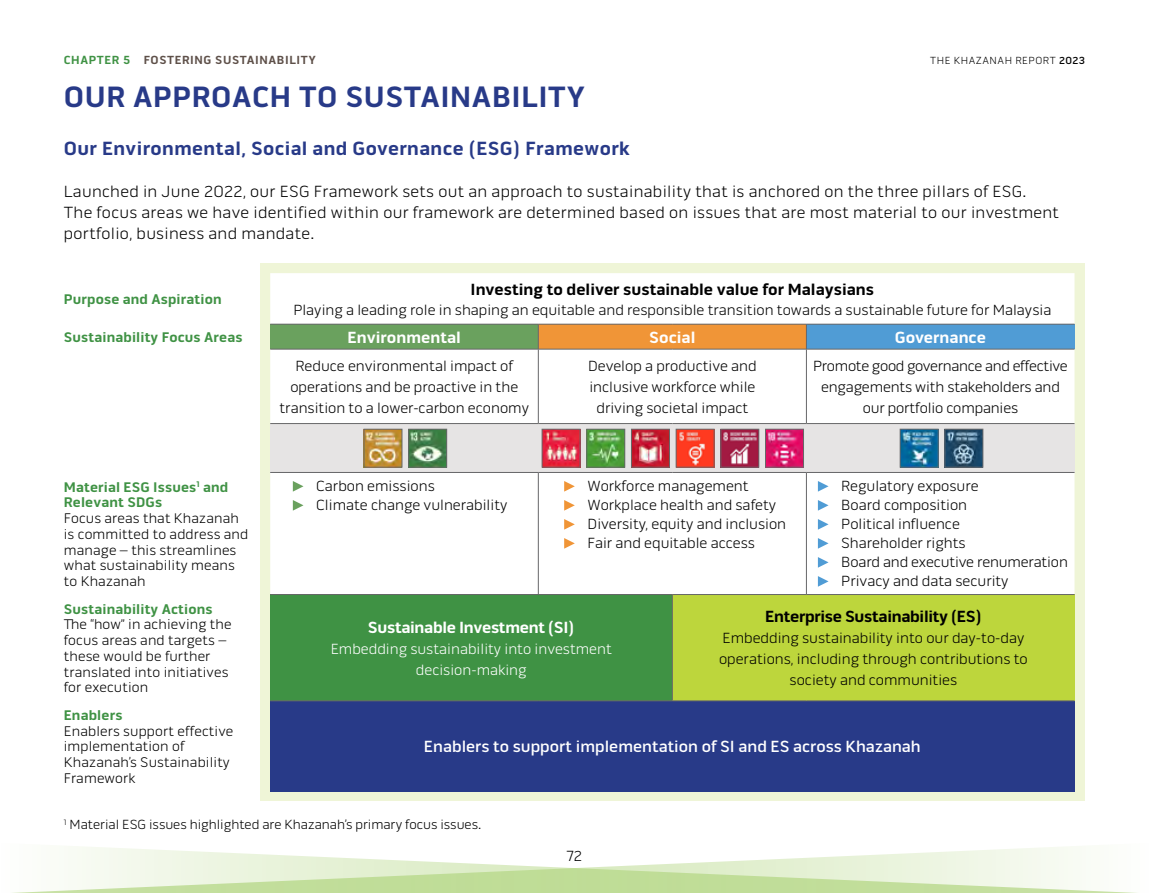
<style>
.page{position:relative;width:1149px;height:893px;background:#fff}
.page>*{position:absolute;margin:0;border:0;box-sizing:border-box;transform-origin:0 0}
.t1{font:700 30px "Pill Gothic 600 mg";letter-spacing:.02em;color:#283a88}
.t2{font:700 19.5px "Pill Gothic 600 mg";letter-spacing:.02em;color:#283a88}
.t3{font:300 16.5px/21px "Pill Gothic 600 mg";letter-spacing:.02em;color:#000}
.t4{font:500 16.5px "Pill Gothic 600 mg";color:#fff}
.t5{font:700 16.5px "Pill Gothic 600 mg";color:#000}
.t6{font:700 16.5px "Pill Gothic 600 mg";color:#fff}
.t7{font:700 16.5px "Pill Gothic 600 mg";letter-spacing:-.02em;color:#000}
.t8{font:700 16.5px "Pill Gothic 600 mg";letter-spacing:-.02em;color:#fff}
.t9{font:300 15px/19px "Pill Gothic 600 mg";color:#000;text-align:center}
.t10{font:300 15px/21px "Pill Gothic 600 mg";color:#fff;text-align:center}
.t11{font:300 14.25px/15.8px "Pill Gothic 600 mg";letter-spacing:.01em;color:#000}
.t12{font:700 14.25px/15.8px "Pill Gothic 600 mg";letter-spacing:.01em;color:#3f9244}
.t13{font:300 13.5px "Pill Gothic 600 mg";color:#000}
.t14{font:700 12px "Pill Gothic 600 mg";letter-spacing:.05em;color:#5e5049}
.t15{font:300 10.5px "Pill Gothic 600 mg";letter-spacing:.05em;color:#000}
.s1{color:#3f9244}
.s2{font-weight:500}
</style>
<div class="page">
<svg style="left:12px;top:846px;width:1125px;height:47px"></svg>
<div style="left:260px;top:263px;width:824px;height:538px;background:#eff5d7"></div>
<div style="left:270px;top:273px;width:804px;height:321px;background:#fff"></div>
<div style="left:270px;top:324px;width:268px;height:25px;background:#6aa15e"></div>
<div style="left:538px;top:324px;width:268px;height:25px;background:#f09537"></div>
<div style="left:806px;top:324px;width:268px;height:25px;background:#509cd5"></div>
<div style="left:270px;top:424px;width:804px;height:48px;background:#e6e4e4"></div>
<div style="left:270px;top:594px;width:402px;height:107px;background:#3f9244"></div>
<div style="left:672px;top:594px;width:402px;height:107px;background:#bdd63c"></div>
<div style="left:270px;top:701px;width:804px;height:90px;background:#283a88"></div>
<hr style="left:805px;top:349px;width:1px;height:74px;background:#676769">
<hr style="left:805px;top:473px;width:1px;height:121px;background:#676769">
<hr style="left:538px;top:349px;width:1px;height:74px;background:#676769">
<hr style="left:270px;top:423px;width:268px;height:1px;background:#676769">
<hr style="left:538px;top:423px;width:134px;height:1px;background:#676769">
<hr style="left:672px;top:423px;width:134px;height:1px;background:#676769">
<hr style="left:806px;top:423px;width:268px;height:1px;background:#676769">
<hr style="left:538px;top:473px;width:1px;height:121px;background:#676769">
<hr style="left:270px;top:594px;width:268px;height:1px;background:#676769">
<hr style="left:538px;top:594px;width:134px;height:1px;background:#676769">
<hr style="left:270px;top:701px;width:268px;height:1px;background:#676769">
<hr style="left:538px;top:701px;width:134px;height:1px;background:#676769">
<hr style="left:672px;top:701px;width:134px;height:1px;background:#676769">
<hr style="left:806px;top:701px;width:268px;height:1px;background:#676769">
<hr style="left:270px;top:472px;width:268px;height:1px;background:#676769">
<hr style="left:538px;top:472px;width:134px;height:1px;background:#676769">
<hr style="left:672px;top:472px;width:134px;height:1px;background:#676769">
<hr style="left:806px;top:472px;width:268px;height:1px;background:#676769">
<hr style="left:270px;top:324px;width:268px;height:1px;background:#676769">
<hr style="left:538px;top:324px;width:134px;height:1px;background:#676769">
<svg style="left:538px;top:324px;width:1px;height:25px"></svg>
<hr style="left:672px;top:324px;width:134px;height:1px;background:#676769">
<hr style="left:806px;top:324px;width:268px;height:1px;background:#676769">
<svg style="left:805px;top:324px;width:1px;height:25px"></svg>
<hr style="left:270px;top:349px;width:268px;height:1px;background:#676769">
<hr style="left:538px;top:349px;width:134px;height:1px;background:#676769">
<hr style="left:672px;top:349px;width:134px;height:1px;background:#676769">
<hr style="left:806px;top:349px;width:268px;height:1px;background:#676769">
<hr style="left:672px;top:594px;width:134px;height:1px;background:#676769">
<hr style="left:672px;top:595px;width:1px;height:106px;background:#676769">
<hr style="left:806px;top:594px;width:268px;height:1px;background:#676769">
<svg style="left:363px;top:429px;width:39px;height:38px"></svg>
<svg style="left:408px;top:429px;width:39px;height:38px"></svg>
<svg style="left:541px;top:429px;width:39px;height:38px"></svg>
<svg style="left:675px;top:429px;width:39px;height:38px"></svg>
<svg style="left:586px;top:429px;width:39px;height:38px"></svg>
<svg style="left:720px;top:429px;width:38px;height:38px"></svg>
<svg style="left:631px;top:429px;width:38px;height:38px"></svg>
<svg style="left:765px;top:429px;width:38px;height:38px"></svg>
<svg style="left:899px;top:429px;width:39px;height:38px"></svg>
<svg style="left:944px;top:429px;width:38px;height:38px"></svg>
<svg style="left:293px;top:481px;width:10px;height:11px"></svg>
<svg style="left:293px;top:500px;width:10px;height:11px"></svg>
<svg style="left:564px;top:481px;width:10px;height:11px"></svg>
<svg style="left:564px;top:500px;width:10px;height:11px"></svg>
<svg style="left:564px;top:519px;width:10px;height:11px"></svg>
<svg style="left:564px;top:538px;width:10px;height:11px"></svg>
<svg style="left:817px;top:481px;width:11px;height:11px"></svg>
<svg style="left:817px;top:500px;width:11px;height:11px"></svg>
<svg style="left:817px;top:519px;width:11px;height:11px"></svg>
<svg style="left:817px;top:538px;width:11px;height:11px"></svg>
<svg style="left:817px;top:557px;width:11px;height:11px"></svg>
<svg style="left:817px;top:576px;width:11px;height:11px"></svg>
<p class="t14" style="left:64px;top:53px;width:253px"><span class="s1">CHAPTER 5</span> FOSTERING SUSTAINABILITY</p>
<p class="t15" style="left:929px;top:54px;width:156px">THE KHAZANAH REPORT <span class="s2">2023</span></p>
<h1 class="t1" style="left:64px;top:79px;width:523px">OUR APPROACH TO SUSTAINABILITY</h1>
<h2 class="t2" style="left:64px;top:136px;width:567px">Our Environmental, Social and Governance (ESG) Framework</h2>
<p class="t3" style="left:64px;top:181px;width:996px">Launched in June 2022, our ESG Framework sets out an approach to sustainability that is anchored on the three pillars of ESG.<br>The focus areas we have identified within our framework are determined based on issues that are most material to our investment portfolio, business and mandate.</p>
<p class="t12" style="left:64px;top:291px;width:159px">Purpose and Aspiration</p>
<p class="t5" style="left:470px;top:280px;width:405px">Investing to deliver sustainable value for Malaysians</p>
<p class="t9" style="left:293px;top:300px;width:759px">Playing a leading role in shaping an equitable and responsible transition towards a sustainable future for Malaysia</p>
<p class="t12" style="left:64px;top:329px;width:180px">Sustainability Focus Areas</p>
<p class="t6" style="left:347px;top:327px;width:115px">Environmental</p>
<p class="t6" style="left:649px;top:327px;width:48px">Social</p>
<p class="t6" style="left:894px;top:327px;width:93px">Governance</p>
<p class="t9" style="left:279px;top:355px;width:251px;line-height:21px">Reduce environmental impact of operations and be proactive in the transition to a lower-carbon economy</p>
<p class="t9" style="left:588px;top:355px;width:170px;line-height:21px">Develop a productive and inclusive workforce while driving societal impact</p>
<p class="t9" style="left:812px;top:355px;width:256px;line-height:21px">Promote good governance and effective engagements with stakeholders and our portfolio companies</p>
<p class="t9" style="left:316px;top:476px;width:192px;text-align:left">Carbon emissions<br>Climate change vulnerability</p>
<p class="t9" style="left:587px;top:476px;width:200px;text-align:left">Workforce management<br>Workplace health and safety<br>Diversity, equity and inclusion<br>Fair and equitable access</p>
<p class="t9" style="left:841px;top:476px;width:228px;text-align:left">Regulatory exposure<br>Board composition<br>Political influence<br>Shareholder rights<br>Board and executive renumeration<br>Privacy and data security</p>
<p class="t12" style="left:64px;top:479px;width:166px">Material ESG Issues<sup>1</sup> and<br>Relevant SDGs</p>
<p class="t11" style="left:64px;top:510px;width:186px">Focus areas that Khazanah is committed to address and manage – this streamlines what sustainability means to Khazanah</p>
<p class="t12" style="left:64px;top:601px;width:150px">Sustainability Actions</p>
<p class="t11" style="left:64px;top:617px;width:169px">The “how” in achieving the focus areas and targets – these would be further translated into initiatives for execution</p>
<p class="t8" style="left:368px;top:617px;width:208px">Sustainable Investment (SI)</p>
<p class="t7" style="left:764px;top:607px;width:218px">Enterprise Sustainability (ES)</p>
<p class="t9" style="left:718px;top:628px;width:310px;line-height:21px">Embedding sustainability into our day-to-day operations, including through contributions to society and communities</p>
<p class="t10" style="left:330px;top:638px;width:282px">Embedding sustainability into investment decision-making</p>
<p class="t12" style="left:64px;top:707px;width:60px">Enablers</p>
<p class="t11" style="left:64px;top:723px;width:171px">Enablers support effective implementation of<br>Khazanah’s Sustainability<br>Framework</p>
<p class="t4" style="left:424px;top:737px;width:498px">Enablers to support implementation of SI and ES across Khazanah</p>
<p class="t13" style="left:64px;top:817px;width:419px"><sup>1</sup> Material ESG issues highlighted are Khazanah’s primary focus issues.</p>
<p class="t9" style="left:566px;top:846px;width:17px">72</p>
</div>
